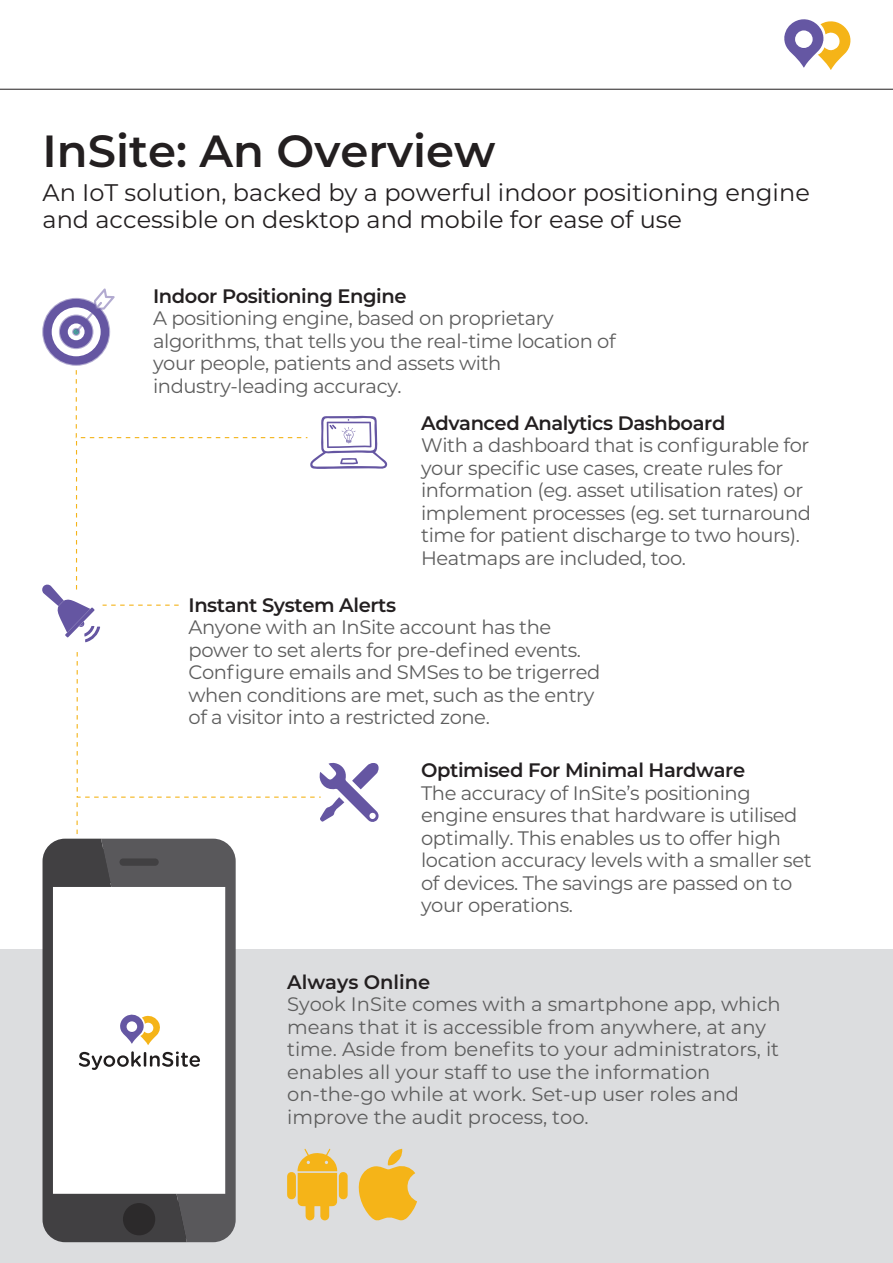
<style>
.page{position:relative;width:893px;height:1263px;background:#fff}
.page>*{position:absolute;margin:0;border:0;box-sizing:border-box;transform-origin:0 0}
.t1{font:600 45px "Montserrat";color:#231f20}
.t2{font:24px/27px "Montserrat";color:#231f20}
.t3{font:19.5px/22.5px "Montserrat";letter-spacing:-.02em;color:#5d5d5d}
.t4{font:19.5px/22.5px "Montserrat";color:#5d5d5d}
.t5{font:600 19.5px "Montserrat";letter-spacing:-.02em;color:#231f20}
.t6{font:600 19.5px "Montserrat";color:#231f20}
</style>
<div class="page">
<div style="left:0;top:949px;width:893px;height:314px;background:#dcdddf"></div>
<svg style="left:187px;top:839px;width:49px;height:403px;background:#bdbdbe"></svg>
<svg style="left:43px;top:839px;width:144px;height:403px;fill:#fff"></svg>
<svg style="left:120px;top:1013px;width:41px;height:32px"></svg>
<svg style="left:79px;top:1051px;width:121px;height:19px;background:#bdbcbc"></svg>
<svg style="left:287px;top:1149px;width:61px;height:71px"></svg>
<svg style="left:358px;top:1149px;width:59px;height:71px"></svg>
<svg style="left:76px;top:652px;width:303px;height:182px"></svg>
<svg style="left:784px;top:19px;width:67px;height:51px"></svg>
<hr style="left:0;top:89px;width:893px;height:1px;background:#231f20">
<svg style="left:42px;top:288px;width:345px;height:354px"></svg>
<h1 class="t1" style="left:43px;top:119px;width:455px">InSite: An Overview</h1>
<p class="t2" style="left:43px;top:179px;width:769px">An IoT solution, backed by a powerful indoor positioning engine and accessible on desktop and mobile for ease of use</p>
<p class="t5" style="left:153px;top:282px;width:255px">Indoor Positioning Engine</p>
<p class="t3" style="left:153px;top:307px;width:464px">A positioning engine, based on proprietary algorithms, that tells you the real-time location of your people, patients and assets with industry-leading accuracy.</p>
<p class="t5" style="left:421px;top:409px;width:306px">Advanced Analytics Dashboard</p>
<p class="t3" style="left:421px;top:433px;width:391px">With a dashboard that is configurable for your specific use cases, create rules for information (eg. asset utilisation rates) or implement processes (eg. set turnaround time for patient discharge to two hours).<br>Heatmaps are included, too.</p>
<p class="t5" style="left:188px;top:591px;width:209px">Instant System Alerts</p>
<p class="t3" style="left:188px;top:615px;width:413px">Anyone with an InSite account has the power to set alerts for pre-defined events.<br>Configure emails and SMSes to be trigerred when conditions are met, such as the entry of a visitor into a restricted zone.</p>
<p class="t5" style="left:421px;top:757px;width:326px">Optimised For Minimal Hardware</p>
<p class="t3" style="left:421px;top:781px;width:392px">The accuracy of InSite’s positioning engine ensures that hardware is utilised optimally. This enables us to offer high location accuracy levels with a smaller set of devices. The savings are passed on to your operations.</p>
<p class="t6" style="left:287px;top:968px;width:145px">Always Online</p>
<p class="t4" style="left:287px;top:992px;width:495px">Syook InSite comes with a smartphone app, which means that it is accessible from anywhere, at any time. Aside from benefits to your administrators, it enables all your staff to use the information on-the-go while at work. Set-up user roles and improve the audit process, too.</p>
</div>
